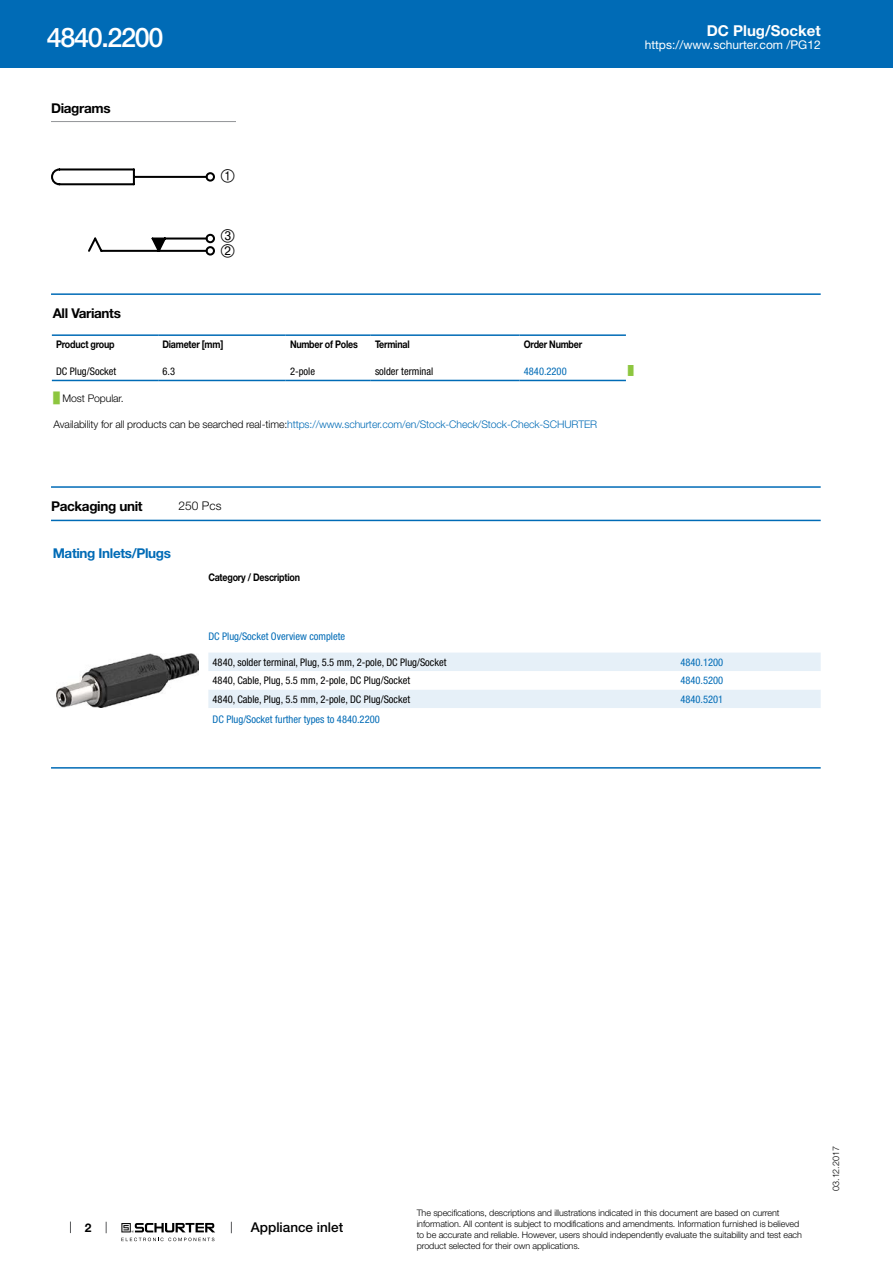
<style>
.page{position:relative;width:893px;height:1263px;background:#fff}
.page>*{position:absolute;margin:0;border:0;box-sizing:border-box;transform-origin:0 0}
.t1{font:500 27px "Helvetica Neue LT";letter-spacing:-.05em;color:#fff}
.t2{font:700 15px "Helvetica Neue LT";color:#fff}
.t3{font:700 13.5px "Helvetica Neue LT";letter-spacing:-.025em;color:#000}
.t4{font:700 13.5px "Helvetica Neue LT";letter-spacing:-.025em;color:#006bb6}
.t5{font:500 13.5px "Helvetica Neue LT";color:#000}
.t6{font:12px "Helvetica Neue LT";color:#fff}
.t7{font:300 12px "Helvetica Neue LT";color:#000}
.t8{font:700 12px "Helvetica Neue LT";color:#000}
.t9{font:condensed 10.5px "Helvetica Neue LT";color:#000}
.t10{font:300 10.5px "Helvetica Neue LT";letter-spacing:-.01em;color:#006bb6}
.t11{font:condensed 10.5px "Helvetica Neue LT";color:#006bb6}
.t12{font:700 10.5px "Helvetica Neue LT";letter-spacing:-.025em;color:#000;scale:.85 1}
.t13{font:300 10.5px "Helvetica Neue LT";letter-spacing:-.01em;color:#000}
.t14{font:300 9px/10.8px "Helvetica Neue LT";letter-spacing:-.01em;color:#000}
.t15{font:9px "Arial Unicode MS";color:#8dc63f}
.s1{font-family:"Arial Unicode MS";font-weight:400;color:#8dc63f}
.s2{color:#000}
</style>
<div class="page">
<svg style="left:70px;top:1221px;width:1px;height:12px"></svg>
<svg style="left:121px;top:1223px;width:94px;height:18px"></svg>
<div style="left:0;top:0;width:893px;height:68px;background:#006bb6"></div>
<hr style="left:51px;top:121px;width:185px;height:1px;background:#939598">
<hr style="left:51px;top:293px;width:770px;height:2px;background:#006bb6">
<svg style="left:52px;top:379px;width:574px;height:3px"></svg>
<hr style="left:52px;top:334px;width:106px;height:2px;background:#006bb6">
<hr style="left:158px;top:334px;width:128px;height:2px;background:#006bb6">
<hr style="left:286px;top:334px;width:85px;height:2px;background:#006bb6">
<hr style="left:371px;top:334px;width:149px;height:2px;background:#006bb6">
<hr style="left:520px;top:334px;width:106px;height:2px;background:#006bb6">
<hr style="left:52px;top:380px;width:106px;height:1px;background:#006bb6">
<hr style="left:158px;top:380px;width:128px;height:1px;background:#006bb6">
<hr style="left:286px;top:380px;width:85px;height:1px;background:#006bb6">
<hr style="left:371px;top:380px;width:149px;height:1px;background:#006bb6">
<hr style="left:520px;top:380px;width:106px;height:1px;background:#006bb6">
<hr style="left:51px;top:486px;width:770px;height:2px;background:#006bb6">
<hr style="left:51px;top:520px;width:770px;height:1px;background:#006bb6">
<img style="left:56px;top:653px;width:143px;height:54px">
<svg style="left:208px;top:652px;width:613px;height:56px"></svg>
<hr style="left:51px;top:767px;width:770px;height:2px;background:#006bb6">
<svg style="left:51px;top:168px;width:164px;height:88px"></svg>
<h1 class="t1" style="left:47px;top:21px;width:118px">4840.2200</h1>
<h3 class="t3" style="left:51px;top:99px;width:61px">Diagrams</h3>
<h2 class="t2" style="left:707px;top:21px;width:115px">DC Plug/Socket</h2>
<h3 class="t6" style="left:645px;top:38px;width:178px">https://www.schurter.com /PG12</h3>
<h3 class="t3" style="left:53px;top:305px;width:70px">All Variants</h3>
<p class="t12" style="left:56px;top:338px;width:70px">Product group</p>
<p class="t12" style="left:162px;top:338px;width:73px">Diameter [mm]</p>
<p class="t12" style="left:290px;top:338px;width:81px">Number of Poles</p>
<p class="t12" style="left:375px;top:338px;width:42px">Terminal</p>
<p class="t12" style="left:524px;top:338px;width:70px">Order Number</p>
<p class="t9" style="left:56px;top:365px;width:62px">DC Plug/Socket</p>
<p class="t9" style="left:162px;top:365px;width:14px">6.3</p>
<p class="t9" style="left:290px;top:365px;width:27px">2-pole</p>
<p class="t9" style="left:375px;top:365px;width:60px">solder terminal</p>
<p class="t11" style="left:524px;top:365px;width:44px">4840.2200</p>
<p class="t15" style="left:628px;top:364px;width:7px">█</p>
<p class="t13" style="left:54px;top:391px;width:72px"><span class="s1">█</span> Most Popular.</p>
<p class="t10" style="left:54px;top:417px;width:545px"><span class="s2">Availability for all products can be searched real-time:</span>https://www.schurter.com/en/Stock-Check/Stock-Check-SCHURTER</p>
<h3 class="t3" style="left:51px;top:498px;width:93px">Packaging unit</h3>
<h3 class="t7" style="left:179px;top:498px;width:44px">250 Pcs</h3>
<h3 class="t4" style="left:53px;top:545px;width:120px">Mating Inlets/Plugs</h3>
<p class="t12" style="left:208px;top:571px;width:109px">Category / Description</p>
<p class="t11" style="left:208px;top:630px;width:138px">DC Plug/Socket Overview complete</p>
<p class="t9" style="left:213px;top:656px;width:235px">4840, solder terminal, Plug, 5.5 mm, 2-pole, DC Plug/Socket</p>
<p class="t11" style="left:680px;top:656px;width:44px">4840.1200</p>
<p class="t9" style="left:213px;top:675px;width:199px">4840, Cable, Plug, 5.5 mm, 2-pole, DC Plug/Socket</p>
<p class="t11" style="left:680px;top:675px;width:44px">4840.5200</p>
<p class="t9" style="left:213px;top:693px;width:199px">4840, Cable, Plug, 5.5 mm, 2-pole, DC Plug/Socket</p>
<p class="t11" style="left:680px;top:693px;width:44px">4840.5201</p>
<p class="t11" style="left:213px;top:713px;width:169px">DC Plug/Socket further types to 4840.2200</p>
<h3 class="t8" style="left:85px;top:1220px;width:8px">2</h3>
<h3 class="t5" style="left:251px;top:1219px;width:94px">Appliance inlet</h3>
<p class="t14" style="left:417px;top:1207px;width:387px">The specifications, descriptions and illustrations indicated in this document are based on current information. All content is subject to modifications and amendments. Information furnished is believed to be accurate and reliable. However, users should independently evaluate the suitability and test each product selected for their own applications.</p>
<p class="t14" style="left:830px;top:1191px;width:46px;rotate:-90deg">03.12.2017</p>
</div>
